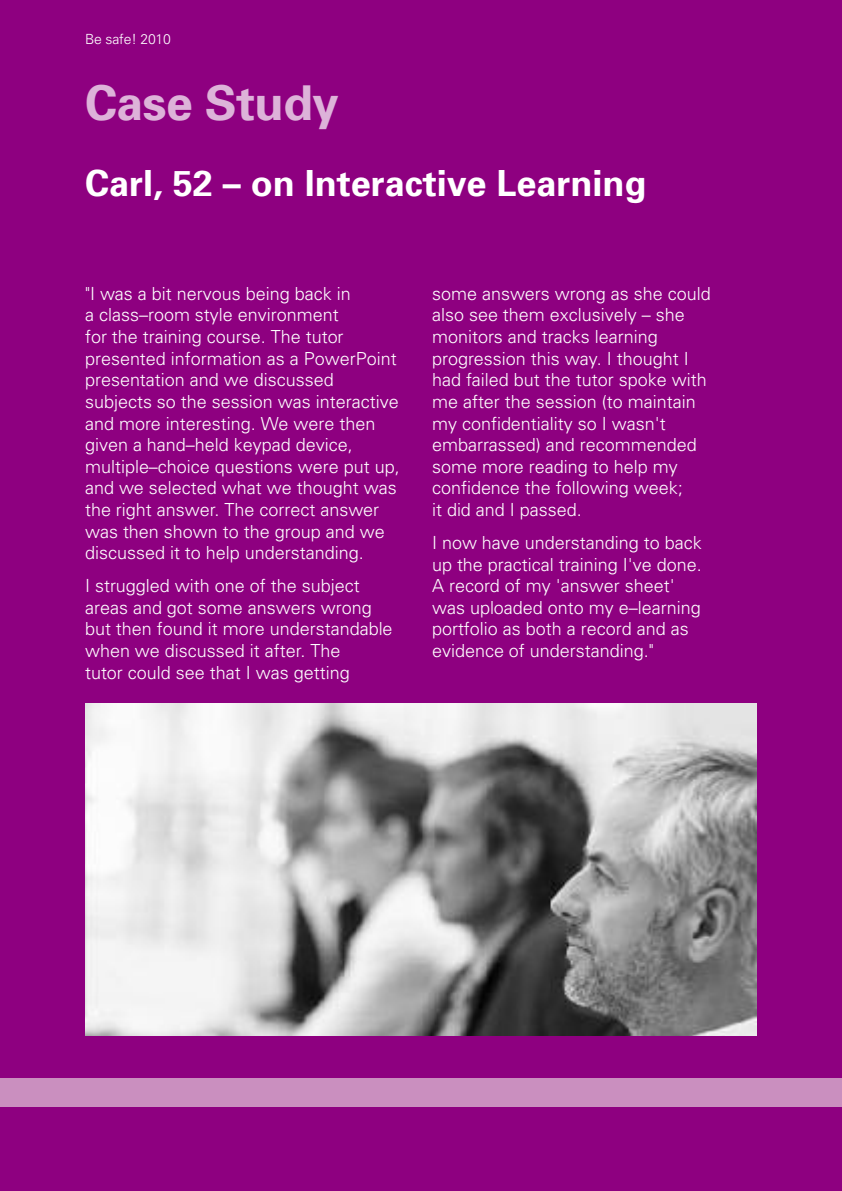
<style>
.page{position:relative;width:842px;height:1191px;background:#8e0080}
.page>*{position:absolute;margin:0;border:0;box-sizing:border-box;transform-origin:0 0}
.t1{font:700 48px "Univers";letter-spacing:-.01em;color:#ddb3d9}
.t2{font:700 36px "Univers";color:#fff}
.t3{font:300 18px/21.6px "Univers";color:#fff}
.t4{font:300 14px "Univers";letter-spacing:-.01em;color:#fff}
</style>
<div class="page">
<div style="left:0;top:1078px;width:842px;height:28px;background:#ca8fbf"></div>
<img style="left:85px;top:703px;width:672px;height:332px">
<p class="t4" style="left:85px;top:34px;width:87px">Be safe! 2010</p>
<h1 class="t1" style="left:85px;top:85px;width:255px">Case Study</h1>
<h2 class="t2" style="left:85px;top:170px;width:563px">Carl, 52 – on Interactive Learning</h2>
<p class="t3" style="left:85px;top:284px;width:316px">"I was a bit nervous being back in<br>a class–room style environment<br>for the training course. The tutor presented information as a PowerPoint presentation and we discussed subjects so the session was interactive and more interesting. We were then given a hand–held keypad device, multiple–choice questions were put up, and we selected what we thought was the right answer. The correct answer was then shown to the group and we discussed it to help understanding.</p>
<p class="t3" style="left:85px;top:576px;width:309px">I struggled with one of the subject areas and got some answers wrong but then found it more understandable when we discussed it after. The<br>tutor could see that I was getting</p>
<p class="t3" style="left:432px;top:284px;width:280px">some answers wrong as she could also see them exclusively – she monitors and tracks learning progression this way. I thought I had failed but the tutor spoke with me after the session (to maintain my confidentiality so I wasn't embarrassed) and recommended some more reading to help my confidence the following week;<br>it did and I passed.</p>
<p class="t3" style="left:432px;top:533px;width:271px">I now have understanding to back up the practical training I've done.<br>A record of my 'answer sheet' was uploaded onto my e–learning portfolio as both a record and as evidence of understanding."</p>
</div>
